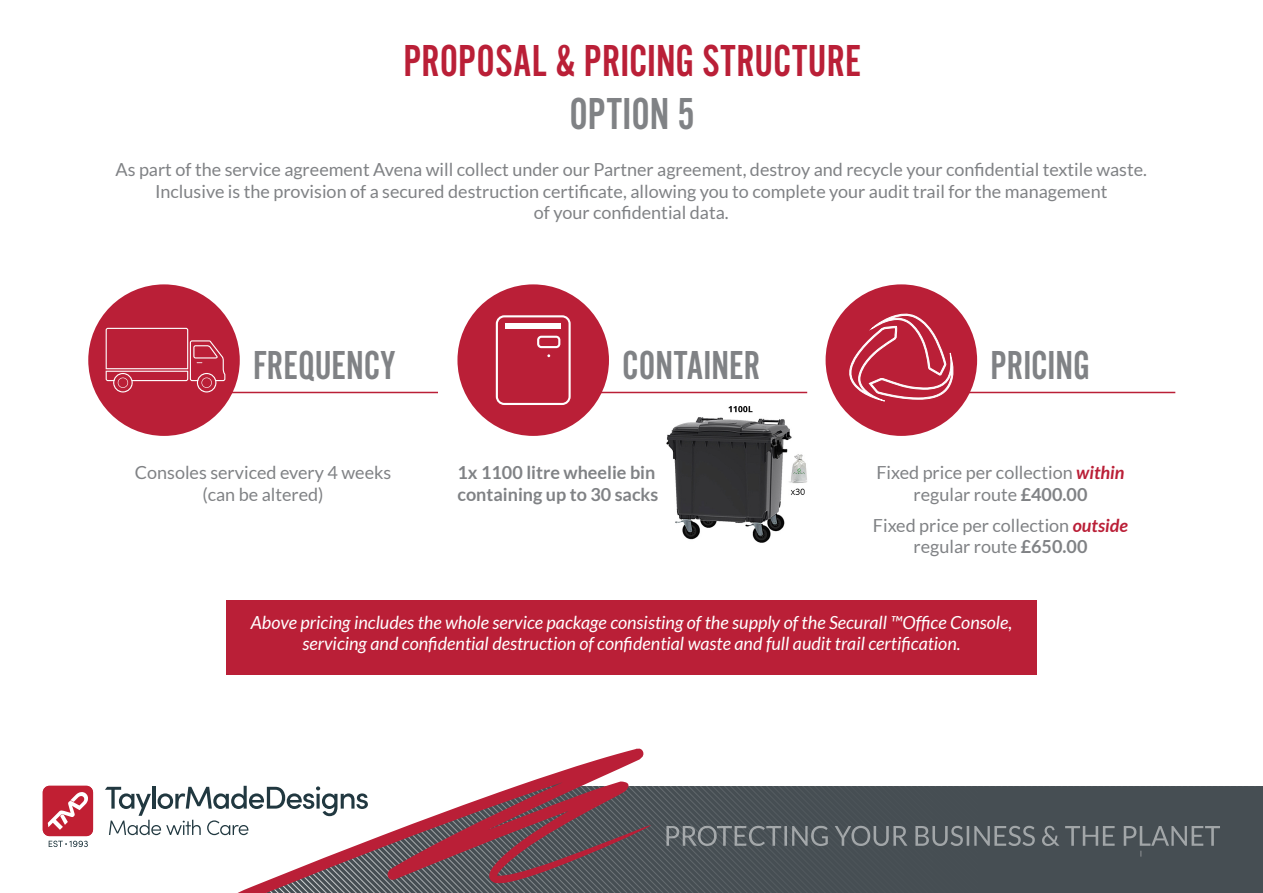
<style>
.page{position:relative;width:1263px;height:893px;background:#fff}
.page>*{position:absolute;margin:0;border:0;box-sizing:border-box;transform-origin:0 0}
.t1{font:46.5px "Alternate Got No 2 D";letter-spacing:.005em;color:#ba1f37}
.t2{font:46.5px "Alternate Got No 2 D";color:#808285}
.t3{font:42px "Alternate Got No 2 D";color:#808285}
.t4{font:18px/21.6px "Lato";color:#808285;text-align:center}
.t5{font:italic 18px/21.6px "Lato";color:#fff;text-align:center}
.t6{font:700 18px "Lato";color:#808285}
.s1{font-weight:700;font-style:italic;color:#ba1f37}
.s2{font-weight:700}
</style>
<div class="page">
<div style="left:657px;top:857px;width:606px;height:36px;background:#464e53"></div>
<svg style="left:213px;top:748px;width:444px;height:145px"></svg>
<svg style="left:518px;top:786px;width:745px;height:71px"></svg>
<svg style="left:105px;top:786px;width:263px;height:49px"></svg>
<div style="left:43px;top:786px;width:50px;height:50px;background:#c11f33;border-radius:7px"></div>
<svg style="left:48px;top:792px;width:40px;height:38px"></svg>
<svg style="left:49px;top:841px;width:39px;height:6px"></svg>
<div style="left:88px;top:284px;width:152px;height:152px;background:#ba1f37;border-radius:50%"></div>
<div style="left:457px;top:284px;width:152px;height:152px;background:#ba1f37;border-radius:50%"></div>
<div style="left:825px;top:284px;width:152px;height:152px;background:#ba1f37;border-radius:50%"></div>
<hr style="left:205px;top:392px;width:233px;height:1px;background:#ba1f37">
<hr style="left:574px;top:392px;width:233px;height:1px;background:#ba1f37">
<hr style="left:942px;top:392px;width:233px;height:1px;background:#ba1f37">
<svg style="left:106px;top:328px;width:119px;height:64px"></svg>
<svg style="left:496px;top:315px;width:75px;height:90px"></svg>
<svg style="left:849px;top:305px;width:105px;height:97px"></svg>
<div style="left:226px;top:600px;width:810px;height:74px;background:#ba1f37"></div>
<img style="left:666px;top:406px;width:141px;height:137px">
<p class="t1" style="left:403px;top:36px;width:459px">PROPOSAL &amp; PRICING STRUCTURE</p>
<p class="t2" style="left:569px;top:89px;width:127px">OPTION 5</p>
<p class="t4" style="left:115px;top:159px;width:1033px">As part of the service agreement Avena will collect under our Partner agreement, destroy and recycle your confidential textile waste.<br>Inclusive is the provision of a secured destruction certificate, allowing you to complete your audit trail for the management</p>
<p class="t4" style="left:534px;top:202px;width:196px">of your confidential data.</p>
<p class="t3" style="left:253px;top:343px;width:144px">FREQUENCY</p>
<p class="t3" style="left:622px;top:343px;width:139px">CONTAINER</p>
<p class="t3" style="left:990px;top:343px;width:101px">PRICING</p>
<p class="t4" style="left:135px;top:462px;width:258px">Consoles serviced every 4 weeks</p>
<p class="t4" style="left:203px;top:484px;width:123px">(can be altered)</p>
<p class="t6" style="left:457px;top:463px;width:199px">1x 1100 litre wheelie bin</p>
<p class="t6" style="left:457px;top:484px;width:202px">containing up to 30 sacks</p>
<p class="t4" style="left:876px;top:462px;width:250px">Fixed price per collection <span class="s1">within</span></p>
<p class="t4" style="left:913px;top:484px;width:175px">regular route <span class="s2">£400.00</span></p>
<p class="t4" style="left:873px;top:514px;width:256px">Fixed price per collection <span class="s1">outside</span></p>
<p class="t4" style="left:913px;top:536px;width:175px">regular route <span class="s2">£650.00</span></p>
<p class="t5" style="left:251px;top:612px;width:763px">Above pricing includes the whole service package consisting of the supply of the Securall ™Office Console, servicing and confidential destruction of confidential waste and full audit trail certification.</p>
</div>
